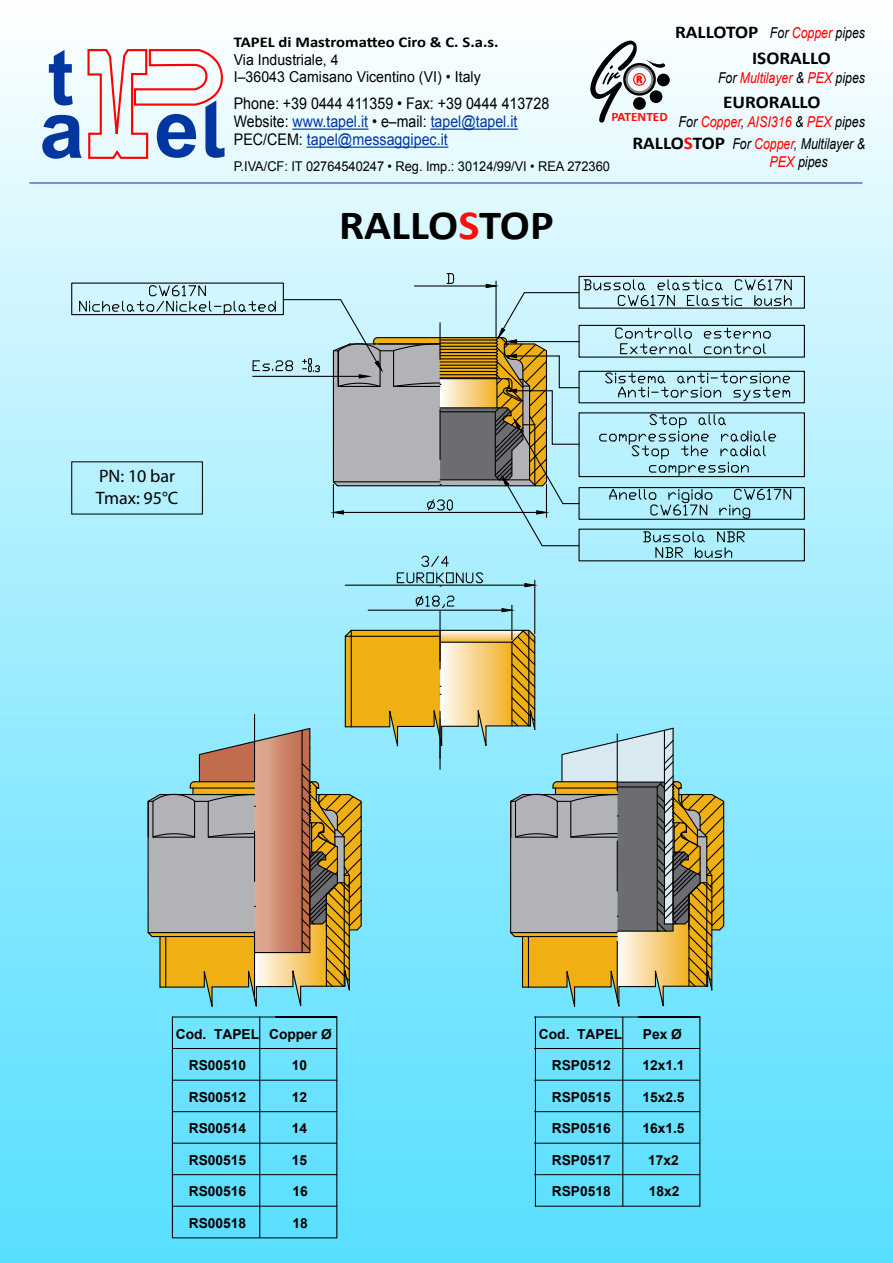
<style>
.page{position:relative;width:893px;height:1263px;background:#fff}
.page>*{position:absolute;margin:0;border:0;box-sizing:border-box;transform-origin:0 0}
.t1{font:700 81px "Arial";color:#0036a0}
.t2{font:700 78px "Arial";color:#0036a0}
.t3{font:700 41.7px "Calibri";color:#000;scale:1.07 1}
.t4{font:700 18px "Calibri";color:#000;scale:1.07 1}
.t5{font:18px/21.6px "Myriad Pro";color:#000}
.t6{font:16.05px/18px "Arial";color:#000;scale:.89 1}
.t7{font:15px "Arial";letter-spacing:.005em;color:#000;scale:.94 1}
.t8{font:italic 15px/18px "Arial";color:#000;scale:.82 1}
.t9{font:700 15px "Calibri";color:#000;scale:1.11 1}
.t10{font:italic 15px "Arial";color:#f00;scale:.83 1}
.t11{font:italic 15px "Arial";color:#f00;scale:.82 1}
.t12{font:700 13.8px "Arial";color:#000}
.t13{font:13.5px "Arial";letter-spacing:-.005em;color:#000;scale:.95 1}
.t14{font:700 12.9px "Calibri";color:#fa0f0c}
.t15{font:10.65px "Calibri";color:#fa0f0c}
.s1{font-family:"Arial";font-weight:400;font-style:italic;font-size:15px}
.s2{font-family:"Arial";font-weight:400;font-style:italic;font-size:15px;color:#f00}
.s3{color:#0036a0}
.s4{color:#000}
.s5{font-family:"Calibri";font-weight:700;font-style:normal;font-size:18px}
.s6{font-family:"Calibri";font-weight:700;font-style:normal;font-size:18px;color:#fa0f0c}
.s7{color:#f00}
.s8{color:#fa0f0c}
</style>
<div class="page">
<div style="left:0;top:0;width:892px;height:1263px;background:linear-gradient(to bottom,#f7fcfe,#51ddfe)"></div>
<hr style="left:439px;top:611px;width:1px;height:50px;background:#000">
<hr style="left:511px;top:605px;width:1px;height:35px;background:#000">
<hr style="left:368px;top:610px;width:134px;height:1px;background:#000">
<svg style="left:501px;top:608px;width:11px;height:5px"></svg>
<svg style="left:415px;top:594px;width:40px;height:15px"></svg>
<hr style="left:534px;top:580px;width:1px;height:54px;background:#000">
<hr style="left:253px;top:376px;width:106px;height:1px;background:#000">
<svg style="left:252px;top:360px;width:41px;height:12px"></svg>
<svg style="left:302px;top:357px;width:18px;height:16px"></svg>
<hr style="left:259px;top:1017px;width:1px;height:221px;background:#000">
<hr style="left:172px;top:1017px;width:1px;height:221px;background:#000">
<hr style="left:336px;top:1017px;width:1px;height:221px;background:#000">
<hr style="left:172px;top:1111px;width:165px;height:1px;background:#000">
<hr style="left:172px;top:1080px;width:165px;height:1px;background:#000">
<hr style="left:172px;top:1048px;width:165px;height:1px;background:#000">
<hr style="left:172px;top:1143px;width:165px;height:1px;background:#000">
<hr style="left:172px;top:1017px;width:165px;height:1px;background:#000">
<hr style="left:172px;top:1174px;width:165px;height:1px;background:#000">
<hr style="left:173px;top:1206px;width:164px;height:1px;background:#000">
<hr style="left:173px;top:1237px;width:164px;height:1px;background:#000">
<svg style="left:144px;top:628px;width:581px;height:388px;background:#a3c3b3"></svg>
<hr style="left:617px;top:782px;width:45px;height:1px;background:#000">
<hr style="left:617px;top:931px;width:40px;height:1px;background:#000">
<hr style="left:622px;top:1017px;width:1px;height:189px;background:#000">
<hr style="left:535px;top:1017px;width:1px;height:189px;background:#000">
<hr style="left:699px;top:1017px;width:1px;height:189px;background:#000">
<hr style="left:534px;top:1111px;width:166px;height:1px;background:#000">
<hr style="left:534px;top:1080px;width:166px;height:1px;background:#000">
<hr style="left:534px;top:1048px;width:166px;height:1px;background:#000">
<hr style="left:534px;top:1143px;width:166px;height:1px;background:#000">
<hr style="left:534px;top:1017px;width:166px;height:1px;background:#000">
<hr style="left:534px;top:1174px;width:166px;height:1px;background:#000">
<hr style="left:535px;top:1206px;width:165px;height:1px;background:#000">
<svg style="left:79px;top:282px;width:198px;height:31px;background:#b5d5de"></svg>
<div style="left:71px;top:283px;width:213px;height:32px;border:1px solid #000"></div>
<svg style="left:331px;top:272px;width:461px;height:316px;background:#a9cdd1"></svg>
<hr style="left:283px;top:299px;width:57px;height:1px;background:#000">
<hr style="left:292px;top:129px;width:76px;height:1px;background:#0036a0">
<hr style="left:430px;top:129px;width:87px;height:1px;background:#0036a0">
<hr style="left:307px;top:147px;width:141px;height:1px;background:#0036a0">
<hr style="left:30px;top:183px;width:832px;height:1px;background:#0036a0">
<svg style="left:86px;top:48px;width:138px;height:115px"></svg>
<div style="left:657px;top:74px;width:12px;height:12px;background:#000;border-radius:50%"></div>
<svg style="left:589px;top:41px;width:79px;height:82px"></svg>
<h3 class="t4" style="left:675px;top:21px;width:179px">RALLOTOP <span class="s1">For</span> <span class="s2">Copper</span> <span class="s1">pipes</span></h3>
<p class="t9" style="left:234px;top:32px;width:240px">TAPEL di Mastromatteo Ciro &amp; C. S.a.s.</p>
<p class="t7" style="left:234px;top:50px;width:113px">Via Industriale, 4</p>
<p class="t6" style="left:234px;top:95px;width:356px">Phone: +39 0444 411359 • Fax: +39 0444 413728<br>Website: <span class="s3">www.tapel.it</span> • e–mail: <span class="s3">tapel@tapel.it<br></span>PEC/CEM: <span class="s3">tapel@messaggipec.it</span></p>
<p class="t13" style="left:234px;top:158px;width:397px">P.IVA/CF: IT 02764540247 • Reg. Imp.: 30124/99/VI • REA 272360</p>
<h2 class="t2" style="left:48px;top:25px;width:27px">t</h2>
<h1 class="t1" style="left:39px;top:75px;width:161px">a e</h1>
<p class="t14" style="left:611px;top:108px;width:58px">PATENTED</p>
<h3 class="t4" style="left:752px;top:47px;width:75px">ISORALLO</h3>
<p class="t11" style="left:718px;top:68px;width:181px"><span class="s4">For</span> Multilayer <span class="s4">&amp;</span> PEX <span class="s4">pipes</span></p>
<p class="t10" style="left:678px;top:112px;width:226px"><span class="s4">For</span> Copper<span class="s4">,</span> AISI316 <span class="s4">&amp;</span> PEX <span class="s4">pipes</span></p>
<p class="t7" style="left:234px;top:67px;width:264px">I–36043 Camisano Vicentino (VI) • Italy</p>
<p class="t15" style="left:636px;top:72px;width:7px">R</p>
<h3 class="t4" style="left:723px;top:91px;width:92px">EURORALLO</h3>
<p class="t8" style="left:769px;top:135px;width:118px;text-indent:-137px"><span class="s5">RALLO</span><span class="s6">S</span><span class="s5">TOP</span> For <span class="s7">Copper</span>, Multilayer &amp;<br><span class="s7">PEX</span> pipes</p>
<h3 class="t5" style="left:96px;top:465px;width:84px">PN: 10 bar<br>Tmax: 95°C</h3>
<h3 class="t3" style="left:339px;top:198px;width:202px">RALLO<span class="s8">S</span>TOP</h3>
<p class="t12" style="left:176px;top:1025px;width:157px">Cod. TAPEL Copper Ø</p>
<p class="t12" style="left:189px;top:1056px;width:59px">RS00510</p>
<p class="t12" style="left:189px;top:1088px;width:59px">RS00512</p>
<p class="t12" style="left:189px;top:1119px;width:59px">RS00514</p>
<p class="t12" style="left:189px;top:1151px;width:59px">RS00515</p>
<p class="t12" style="left:292px;top:1056px;width:17px">10</p>
<p class="t12" style="left:292px;top:1088px;width:17px">12</p>
<p class="t12" style="left:292px;top:1119px;width:17px">14</p>
<p class="t12" style="left:292px;top:1151px;width:17px">15</p>
<p class="t12" style="left:189px;top:1182px;width:59px">RS00516</p>
<p class="t12" style="left:292px;top:1182px;width:17px">16</p>
<p class="t12" style="left:189px;top:1214px;width:59px">RS00518</p>
<p class="t12" style="left:292px;top:1214px;width:17px">18</p>
<p class="t12" style="left:539px;top:1025px;width:85px">Cod. TAPEL</p>
<p class="t12" style="left:643px;top:1025px;width:41px">Pex Ø</p>
<p class="t12" style="left:552px;top:1056px;width:60px">RSP0512</p>
<p class="t12" style="left:552px;top:1088px;width:60px">RSP0515</p>
<p class="t12" style="left:552px;top:1119px;width:60px">RSP0516</p>
<p class="t12" style="left:552px;top:1151px;width:60px">RSP0517</p>
<p class="t12" style="left:642px;top:1056px;width:44px">12x1.1</p>
<p class="t12" style="left:642px;top:1088px;width:44px">15x2.5</p>
<p class="t12" style="left:642px;top:1119px;width:44px">16x1.5</p>
<p class="t12" style="left:648px;top:1151px;width:32px">17x2</p>
<p class="t12" style="left:552px;top:1182px;width:60px">RSP0518</p>
<p class="t12" style="left:649px;top:1182px;width:32px">18x2</p>
</div>
